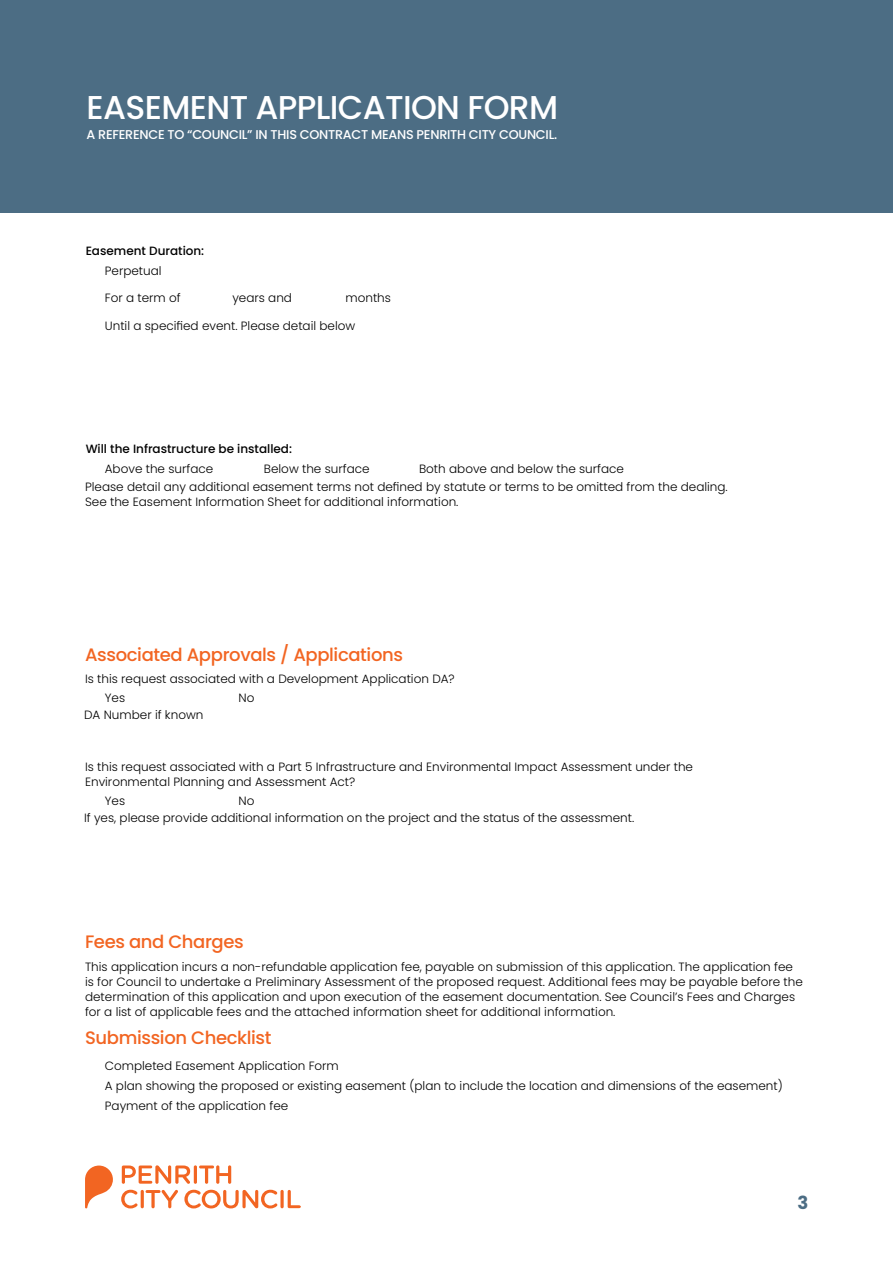
<style>
.page{position:relative;width:893px;height:1263px;background:#fff}
.page>*{position:absolute;margin:0;border:0;box-sizing:border-box;transform-origin:0 0}
.t1{font:500 33px "Poppins";letter-spacing:-.02em;color:#fff}
.Section_Sub_Heading{font:500 18px "Poppins";letter-spacing:-.02em;color:#f26522}
.t2{font:700 18px "Poppins";color:#4c6d84}
.t3{font:500 12.75px "Poppins";letter-spacing:-.02em;color:#fff}
.Section_Body_Text{font:300 12px/15px "Poppins";color:#000}
.Section_Body_Text-2{font:500 12px "Poppins";color:#000}
</style>
<div class="page">
<svg style="left:122px;top:1165px;width:109px;height:19px"></svg>
<svg style="left:121px;top:1190px;width:180px;height:18px"></svg>
<svg style="left:85px;top:1165px;width:28px;height:43px"></svg>
<div style="left:0;top:0;width:893px;height:213px;background:#4c6d84"></div>
<h1 class="t1" style="left:87px;top:88px;width:473px">EASEMENT APPLICATION FORM</h1>
<p class="t3" style="left:87px;top:127px;width:472px">A REFERENCE TO “COUNCIL” IN THIS CONTRACT MEANS PENRITH CITY COUNCIL.</p>
<p class="Section_Body_Text-2" style="left:86px;top:243px;width:120px">Easement Duration:</p>
<p class="Section_Body_Text" style="left:105px;top:263px;width:58px">Perpetual</p>
<p class="Section_Body_Text" style="left:105px;top:291px;width:77px">For a term of</p>
<p class="Section_Body_Text" style="left:232px;top:291px;width:61px">years and</p>
<p class="Section_Body_Text" style="left:345px;top:291px;width:47px">months</p>
<p class="Section_Body_Text" style="left:105px;top:318px;width:252px">Until a specified event. Please detail below</p>
<p class="Section_Body_Text-2" style="left:86px;top:441px;width:208px">Will the Infrastructure be installed:</p>
<p class="Section_Body_Text" style="left:105px;top:461px;width:110px">Above the surface</p>
<p class="Section_Body_Text" style="left:264px;top:461px;width:107px">Below the surface</p>
<p class="Section_Body_Text" style="left:419px;top:461px;width:206px">Both above and below the surface</p>
<p class="Section_Body_Text" style="left:85px;top:479px;width:644px">Please detail any additional easement terms not defined by statute or terms to be omitted from the dealing.<br>See the Easement Information Sheet for additional information.</p>
<p class="Section_Sub_Heading" style="left:85px;top:644px;width:320px">Associated Approvals / Applications</p>
<p class="Section_Body_Text" style="left:85px;top:672px;width:371px">Is this request associated with a Development Application DA?</p>
<p class="Section_Body_Text" style="left:105px;top:690px;width:22px">Yes</p>
<p class="Section_Body_Text" style="left:238px;top:690px;width:17px">No</p>
<p class="Section_Body_Text" style="left:84px;top:707px;width:121px">DA Number if known</p>
<p class="Section_Body_Text" style="left:85px;top:759px;width:609px">Is this request associated with a Part 5 Infrastructure and Environmental Impact Assessment under the<br>Environmental Planning and Assessment Act?</p>
<p class="Section_Body_Text" style="left:105px;top:793px;width:22px">Yes</p>
<p class="Section_Body_Text" style="left:238px;top:793px;width:17px">No</p>
<p class="Section_Body_Text" style="left:84px;top:810px;width:552px">If yes, please provide additional information on the project and the status of the assessment.</p>
<p class="Section_Sub_Heading" style="left:85px;top:931px;width:160px">Fees and Charges</p>
<p class="Section_Body_Text" style="left:85px;top:959px;width:719px">This application incurs a non-refundable application fee, payable on submission of this application. The application fee is for Council to undertake a Preliminary Assessment of the proposed request. Additional fees may be payable before the determination of this application and upon execution of the easement documentation. See Council’s Fees and Charges for a list of applicable fees and the attached information sheet for additional information.</p>
<p class="Section_Sub_Heading" style="left:85px;top:1027px;width:188px">Submission Checklist</p>
<p class="Section_Body_Text" style="left:105px;top:1058px;width:236px">Completed Easement Application Form</p>
<p class="Section_Body_Text" style="left:105px;top:1078px;width:679px">A plan showing the proposed or existing easement (plan to include the location and dimensions of the easement)</p>
<p class="Section_Body_Text" style="left:105px;top:1098px;width:185px">Payment of the application fee</p>
<h2 class="t2" style="left:798px;top:1192px;width:12px">3</h2>
</div>
